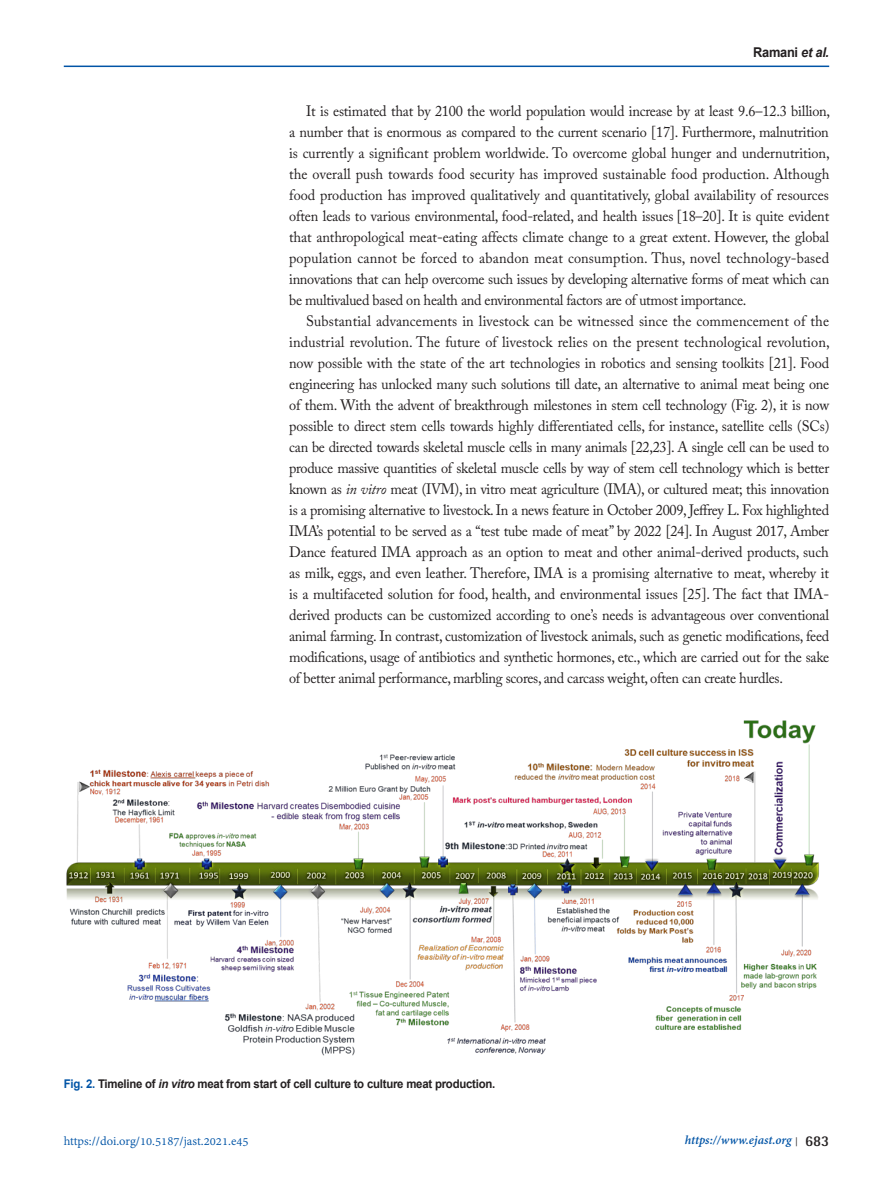
<style>
.page{position:relative;width:893px;height:1191px;background:#fff}
.page>*{position:absolute;margin:0;border:0;box-sizing:border-box;transform-origin:0 0}
.일반__웹{font:15px/21px "Adobe Caslon Pro";letter-spacing:-.02em;color:#231f20;text-align:justify;scale:.95 1}
.t1{font:13.5px "Adobe Devanagari";color:#0154a6}
.t2{font:italic 700 13.5px "Adobe Devanagari";color:#0154a6}
.t3{font:700 13.5px "Arial";letter-spacing:-.02em;color:#231f20;scale:.95 1}
.t4{font:700 12px "Arial";letter-spacing:-.02em;color:#231f20;scale:.95 1}
.s1{font-style:italic}
.s2{color:#0154a6}
.s3{font-family:"Shonar Bangla";font-style:normal;font-size:12px;color:#231f20}
.s4{font-family:"Rotis Semi Sans Std";font-style:normal;font-size:15px;color:#231f20}
</style>
<div class="page">
<hr style="left:64px;top:66px;width:765px;height:1px;background:#0154a6">
<img style="left:66px;top:720px;width:753px;height:336px">
<p class="t3" style="left:753px;top:42px;width:82px">Ramani <span class="s1">et al.</span></p>
<p class="일반__웹" style="left:289px;top:100px;width:571px;text-indent:17px">It is estimated that by 2100 the world population would increase by at least 9.6–12.3 billion, a number that is enormous as compared to the current scenario [17]. Furthermore, malnutrition is currently a significant problem worldwide. To overcome global hunger and undernutrition, the overall push towards food security has improved sustainable food production. Although food production has improved qualitatively and quantitatively, global availability of resources often leads to various environmental, food-related, and health issues [18–20]. It is quite evident that anthropological meat-eating affects climate change to a great extent. However, the global population cannot be forced to abandon meat consumption. Thus, novel technology-based innovations that can help overcome such issues by developing alternative forms of meat which can be multivalued based on health and environmental factors are of utmost importance.</p>
<p class="일반__웹" style="left:289px;top:310px;width:571px;text-indent:17px">Substantial advancements in livestock can be witnessed since the commencement of the industrial revolution. The future of livestock relies on the present technological revolution, now possible with the state of the art technologies in robotics and sensing toolkits [21]. Food engineering has unlocked many such solutions till date, an alternative to animal meat being one of them. With the advent of breakthrough milestones in stem cell technology (Fig. 2), it is now possible to direct stem cells towards highly differentiated cells, for instance, satellite cells (SCs) can be directed towards skeletal muscle cells in many animals [22,23]. A single cell can be used to produce massive quantities of skeletal muscle cells by way of stem cell technology which is better known as <span class="s1">in vitro</span> meat (IVM), in vitro meat agriculture (IMA), or cultured meat; this innovation is a promising alternative to livestock. In a news feature in October 2009, Jeffrey L. Fox highlighted IMA’s potential to be served as a “test tube made of meat” by 2022 [24]. In August 2017, Amber Dance featured IMA approach as an option to meat and other animal-derived products, such as milk, eggs, and even leather. Therefore, IMA is a promising alternative to meat, whereby it is a multifaceted solution for food, health, and environmental issues [25]. The fact that IMA&shy;derived products can be customized according to one’s needs is advantageous over conventional animal farming. In contrast, customization of livestock animals, such as genetic modifications, feed modifications, usage of antibiotics and synthetic hormones, etc., which are carried out for the sake of better animal performance, marbling scores, and carcass weight, often can create hurdles.</p>
<p class="t4" style="left:64px;top:1075px;width:456px"><span class="s2">Fig. 2.</span> Timeline of <span class="s1">in vitro</span> meat from start of cell culture to culture meat production.</p>
<p class="t1" style="left:64px;top:1133px;width:186px">https://doi.org/10.5187/jast.2021.e45</p>
<p class="t2" style="left:685px;top:1132px;width:146px">https://www.ejast.org <span class="s3">|</span> <span class="s4">683</span></p>
</div>
